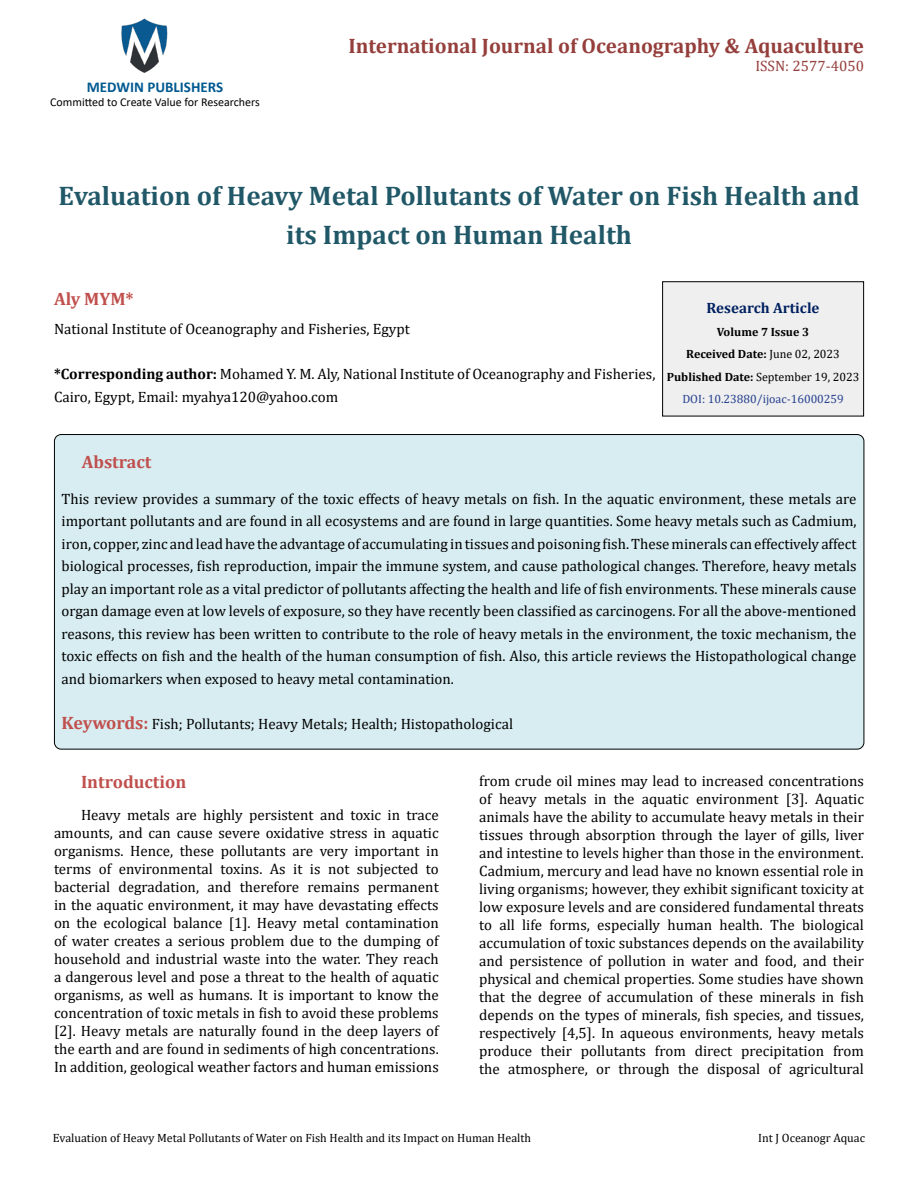
<style>
.page{position:relative;width:918px;height:1188px;background:#fff}
.page>*{position:absolute;margin:0;border:0;box-sizing:border-box;transform-origin:0 0}
.t1{font:700 27px/39px "Cambria";color:#215868;text-align:center}
.t2{font:700 21px "Cambria";color:#953f3c}
.t3{font:700 18px "Cambria";color:#c0504d}
.t4{font:15px/18px "Cambria";color:#000;text-align:justify}
.t5{font:700 15px "Calibri";color:#005991}
.t6{font:700 15px "Cambria";color:#002060}
.t7{font:15px "Cambria";color:#953f3c}
.t8{font:700 12px/22.5px "Cambria";color:#000;text-align:center}
.t9{font:12px "Cambria";color:#000}
.t10{font:12px "Calibri";color:#000}
.s1{font-weight:700}
.s2{font-weight:400}
.s3{font-weight:400;color:#25408f}
.s4{font-weight:700;font-size:18px;color:#c0504d}
</style>
<div class="page">
<img style="left:121px;top:18px;width:47px;height:55px">
<div style="left:663px;top:282px;width:201px;height:134px;background:#efefef"></div>
<div style="left:662px;top:281px;width:202px;height:135px;border:1px solid #000"></div>
<div style="left:54px;top:435px;width:810px;height:314px;background:#d8edf2;border-radius:7px"></div>
<p class="t5" style="left:87px;top:76px;width:138px">MEDWIN PUBLISHERS</p>
<p class="t10" style="left:50px;top:94px;width:211px">Committed to Create Value for Researchers</p>
<h2 class="t2" style="left:348px;top:31px;width:517px">International Journal of Oceanography &amp; Aquaculture</h2>
<p class="t7" style="left:755px;top:57px;width:110px">ISSN: 2577-4050</p>
<h1 class="t1" style="left:59px;top:175px;width:803px">Evaluation of Heavy Metal Pollutants of Water on Fish Health and its Impact on Human Health</h1>
<p class="t3" style="left:54px;top:286px;width:81px">Aly MYM*</p>
<p class="t4" style="left:54px;top:320px;width:357px">National Institute of Oceanography and Fisheries, Egypt</p>
<p class="t4" style="left:54px;top:363px;width:603px;line-height:22.5px"><span class="s1">*Corresponding author:</span> Mohamed Y. M. Aly, National Institute of Oceanography and Fisheries,<br>Cairo, Egypt, Email: myahya120@yahoo.com</p>
<p class="t6" style="left:707px;top:298px;width:114px">Research Article</p>
<p class="t8" style="left:667px;top:320px;width:194px">Volume 7 Issue 3<br>Received Date: <span class="s2">June 02, 2023<br></span>Published Date: <span class="s2">September 19, 2023<br></span><span class="s3">DOI: 10.23880/ijoac-16000259</span></p>
<p class="t3" style="left:82px;top:449px;width:71px">Abstract</p>
<p class="t4" style="left:62px;top:487px;width:797px;line-height:22.5px">This review provides a summary of the toxic effects of heavy metals on fish. In the aquatic environment, these metals are important pollutants and are found in all ecosystems and are found in large quantities. Some heavy metals such as Cadmium, iron, copper, zinc and lead have the advantage of accumulating in tissues and poisoning fish. These minerals can effectively affect biological processes, fish reproduction, impair the immune system, and cause pathological changes. Therefore, heavy metals play an important role as a vital predictor of pollutants affecting the health and life of fish environments. These minerals cause organ damage even at low levels of exposure, so they have recently been classified as carcinogens. For all the above-mentioned reasons, this review has been written to contribute to the role of heavy metals in the environment, the toxic mechanism, the toxic effects on fish and the health of the human consumption of fish. Also, this article reviews the Histopathological change and biomarkers when exposed to heavy metal contamination.</p>
<p class="t4" style="left:62px;top:714px;width:453px"><span class="s4">Keywords:</span> Fish; Pollutants; Heavy Metals; Health; Histopathological</p>
<p class="t3" style="left:81px;top:770px;width:107px">Introduction</p>
<p class="t4" style="left:54px;top:806px;width:386px;text-indent:27px">Heavy metals are highly persistent and toxic in trace amounts, and can cause severe oxidative stress in aquatic organisms. Hence, these pollutants are very important in terms of environmental toxins. As it is not subjected to bacterial degradation, and therefore remains permanent in the aquatic environment, it may have devastating effects on the ecological balance [1]. Heavy metal contamination of water creates a serious problem due to the dumping of household and industrial waste into the water. They reach a dangerous level and pose a threat to the health of aquatic organisms, as well as humans. It is important to know the concentration of toxic metals in fish to avoid these problems [2]. Heavy metals are naturally found in the deep layers of the earth and are found in sediments of high concentrations.<br>In addition, geological weather factors and human emissions</p>
<p class="t4" style="left:479px;top:772px;width:386px">from crude oil mines may lead to increased concentrations of heavy metals in the aquatic environment [3]. Aquatic animals have the ability to accumulate heavy metals in their tissues through absorption through the layer of gills, liver and intestine to levels higher than those in the environment.<br>Cadmium, mercury and lead have no known essential role in living organisms; however, they exhibit significant toxicity at low exposure levels and are considered fundamental threats to all life forms, especially human health. The biological accumulation of toxic substances depends on the availability and persistence of pollution in water and food, and their physical and chemical properties. Some studies have shown that the degree of accumulation of these minerals in fish depends on the types of minerals, fish species, and tissues, respectively [4,5]. In aqueous environments, heavy metals produce their pollutants from direct precipitation from the atmosphere, or through the disposal of agricultural</p>
<p class="t9" style="left:53px;top:1131px;width:480px">Evaluation of Heavy Metal Pollutants of Water on Fish Health and its Impact on Human Health</p>
<p class="t9" style="left:758px;top:1131px;width:108px">Int J Oceanogr Aquac</p>
</div>
